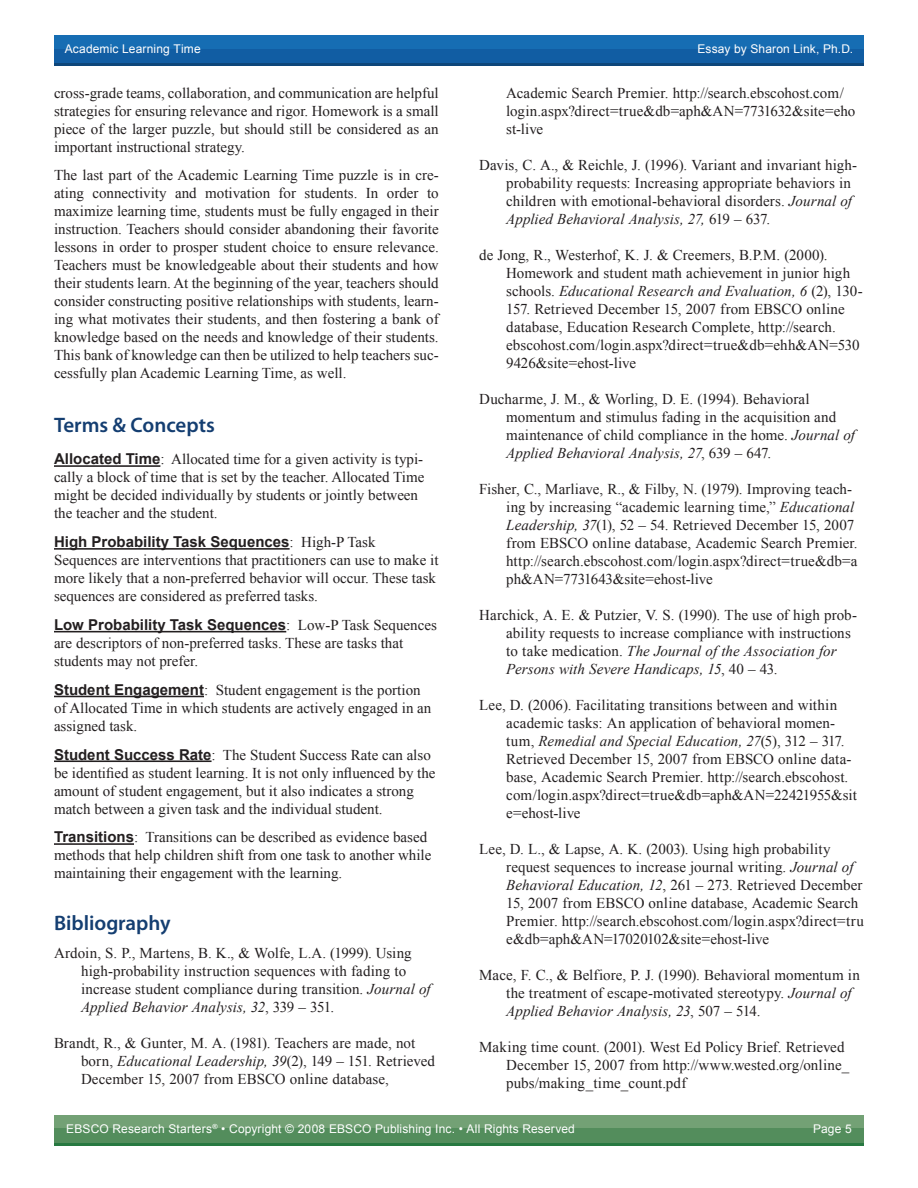
<style>
.page{position:relative;width:918px;height:1188px;background:#fff}
.page>*{position:absolute;margin:0;border:0;box-sizing:border-box;transform-origin:0 0}
.Body_Text_Header{font:600 21px "Myriad Pro";color:#143e71}
.Bibliography_Body_Te{font:15px/18px "Times New Roman";letter-spacing:.005em;color:#231f20}
.Body_Text_Subheader{font:15px/18px "Times New Roman";color:#231f20}
.Body_Text{font:15px/18px "Times New Roman";color:#231f20;text-align:justify}
.t1{font:12px "Arial";letter-spacing:.01em;color:#fff}
.s1{font-family:"Arial";font-weight:700}
.s2{font-style:italic}
</style>
<div class="page">
<div style="left:54px;top:36px;width:810px;height:14px;background:#166db3"></div>
<div style="left:54px;top:49px;width:810px;height:14px;background:#115da3"></div>
<hr style="left:54px;top:63px;width:810px;height:3px;background:#0d467a">
<div style="left:54px;top:1115px;width:810px;height:15px;background:#73a175"></div>
<div style="left:54px;top:1129px;width:810px;height:14px;background:#538d5c"></div>
<hr style="left:54px;top:1143px;width:810px;height:3px;background:#277941">
<hr style="left:54px;top:465px;width:106px;height:2px;background:#231f20">
<hr style="left:54px;top:548px;width:236px;height:2px;background:#231f20">
<hr style="left:54px;top:631px;width:232px;height:1px;background:#231f20">
<hr style="left:54px;top:696px;width:150px;height:1px;background:#231f20">
<hr style="left:54px;top:760px;width:158px;height:2px;background:#231f20">
<hr style="left:54px;top:843px;width:80px;height:2px;background:#231f20">
<p class="t1" style="left:65px;top:41px;width:137px">Academic Learning Time</p>
<p class="t1" style="left:697px;top:41px;width:157px">Essay by Sharon Link, Ph.D.</p>
<p class="Body_Text" style="left:54px;top:84px;width:386px">cross-grade teams, collaboration, and communication are helpful strategies for ensuring relevance and rigor. Homework is a small piece of the larger puzzle, but should still be considered as an important instructional strategy.</p>
<p class="Body_Text" style="left:54px;top:166px;width:386px">The last part of the Academic Learning Time puzzle is in cre&shy;ating connectivity and motivation for students. In order to maximize learning time, students must be fully engaged in their instruction. Teachers should consider abandoning their favorite lessons in order to prosper student choice to ensure relevance.<br>Teachers must be knowledgeable about their students and how their students learn. At the beginning of the year, teachers should consider constructing positive relationships with students, learn&shy;ing what motivates their students, and then fostering a bank of knowledge based on the needs and knowledge of their students.<br>This bank of knowledge can then be utilized to help teachers suc&shy;cessfully plan Academic Learning Time, as well.</p>
<p class="Body_Text_Header" style="left:54px;top:412px;width:162px">Terms &amp; Concepts</p>
<p class="Body_Text_Subheader" style="left:54px;top:450px;width:372px"><span class="s1">Allocated Time</span>: Allocated time for a given activity is typi&shy;cally a block of time that is set by the teacher. Allocated Time might be decided individually by students or jointly between the teacher and the student.</p>
<p class="Body_Text_Subheader" style="left:54px;top:533px;width:386px"><span class="s1">High Probability Task Sequences</span>: High-P Task Sequences are interventions that practitioners can use to make it more likely that a non-preferred behavior will occur. These task sequences are considered as preferred tasks.</p>
<p class="Body_Text_Subheader" style="left:54px;top:616px;width:384px"><span class="s1">Low Probability Task Sequences</span>: Low-P Task Sequences are descriptors of non-preferred tasks. These are tasks that students may not prefer.</p>
<p class="Body_Text_Subheader" style="left:54px;top:681px;width:379px"><span class="s1">Student Engagement</span>: Student engagement is the portion of Allocated Time in which students are actively engaged in an assigned task.</p>
<p class="Body_Text_Subheader" style="left:54px;top:745px;width:383px"><span class="s1">Student Success Rate</span>: The Student Success Rate can also be identified as student learning. It is not only influenced by the amount of student engagement, but it also indicates a strong match between a given task and the individual student.</p>
<p class="Body_Text_Subheader" style="left:54px;top:828px;width:379px"><span class="s1">Transitions</span>: Transitions can be described as evidence based methods that help children shift from one task to another while maintaining their engagement with the learning.</p>
<p class="Body_Text_Header" style="left:54px;top:909px;width:118px">Bibliography</p>
<p class="Bibliography_Body_Te" style="left:81px;top:943px;width:351px;text-indent:-27px">Ardoin, S. P., Martens, B. K., &amp; Wolfe, L.A. (1999). Using high-probability instruction sequences with fading to increase student compliance during transition. <span class="s2">Journal of Applied Behavior Analysis, 32</span>, 339 – 351.</p>
<p class="Bibliography_Body_Te" style="left:81px;top:1033px;width:356px;text-indent:-27px">Brandt, R., &amp; Gunter, M. A. (1981). Teachers are made, not born, <span class="s2">Educational Leadership, 39</span>(2), 149 – 151. Retrieved<br>December 15, 2007 from EBSCO online database,</p>
<p class="Bibliography_Body_Te" style="left:506px;top:84px;width:351px">Academic Search Premier. http://search.ebscohost.com/ login.aspx?direct=true&amp;db=aph&amp;AN=7731632&amp;site=eho st-live</p>
<p class="Bibliography_Body_Te" style="left:506px;top:156px;width:352px;text-indent:-27px">Davis, C. A., &amp; Reichle, J. (1996). Variant and invariant high&shy;probability requests: Increasing appropriate behaviors in children with emotional-behavioral disorders. <span class="s2">Journal of Applied Behavioral Analysis, 27,</span> 619 – 637.</p>
<p class="Bibliography_Body_Te" style="left:506px;top:246px;width:358px;text-indent:-27px">de Jong, R., Westerhof, K. J. &amp; Creemers, B.P.M. (2000).<br>Homework and student math achievement in junior high schools. <span class="s2">Educational Research and Evaluation, 6</span> (2), 130- 157. Retrieved December 15, 2007 from EBSCO online database, Education Research Complete, http://search. ebscohost.com/login.aspx?direct=true&amp;db=ehh&amp;AN=530<br>9426&amp;site=ehost-live</p>
<p class="Bibliography_Body_Te" style="left:506px;top:390px;width:350px;text-indent:-27px">Ducharme, J. M., &amp; Worling, D. E. (1994). Behavioral momentum and stimulus fading in the acquisition and maintenance of child compliance in the home. <span class="s2">Journal of Applied Behavioral Analysis, 27</span>, 639 – 647.</p>
<p class="Bibliography_Body_Te" style="left:506px;top:480px;width:353px;text-indent:-27px">Fisher, C., Marliave, R., &amp; Filby, N. (1979). Improving teach&shy;ing by increasing “academic learning time,” <span class="s2">Educational Leadership, 37</span>(1), 52 – 54. Retrieved December 15, 2007 from EBSCO online database, Academic Search Premier. http://search.ebscohost.com/login.aspx?direct=true&amp;db=a ph&amp;AN=7731643&amp;site=ehost-live</p>
<p class="Bibliography_Body_Te" style="left:506px;top:606px;width:352px;text-indent:-27px">Harchick, A. E. &amp; Putzier, V. S. (1990). The use of high prob&shy;ability requests to increase compliance with instructions to take medication. <span class="s2">The Journal of the Association for Persons with Severe Handicaps, 15</span>, 40 – 43.</p>
<p class="Bibliography_Body_Te" style="left:506px;top:696px;width:352px;text-indent:-27px">Lee, D. (2006). Facilitating transitions between and within academic tasks: An application of behavioral momen&shy;tum, <span class="s2">Remedial and Special Education, 27</span>(5), 312 – 317.<br>Retrieved December 15, 2007 from EBSCO online data&shy;base, Academic Search Premier. http://search.ebscohost. com/login.aspx?direct=true&amp;db=aph&amp;AN=22421955&amp;sit e=ehost-live</p>
<p class="Bibliography_Body_Te" style="left:506px;top:840px;width:359px;text-indent:-27px">Lee, D. L., &amp; Lapse, A. K. (2003). Using high probability request sequences to increase journal writing. <span class="s2">Journal of Behavioral Education, 12</span>, 261 – 273. Retrieved December 15, 2007 from EBSCO online database, Academic Search Premier. http://search.ebscohost.com/login.aspx?direct=tru e&amp;db=aph&amp;AN=17020102&amp;site=ehost-live</p>
<p class="Bibliography_Body_Te" style="left:506px;top:966px;width:355px;text-indent:-27px">Mace, F. C., &amp; Belfiore, P. J. (1990). Behavioral momentum in the treatment of escape-motivated stereotypy. <span class="s2">Journal of<br>Applied Behavior Analysis, 23</span>, 507 – 514.</p>
<p class="Bibliography_Body_Te" style="left:506px;top:1038px;width:345px;text-indent:-27px">Making time count. (2001). West Ed Policy Brief. Retrieved<br>December 15, 2007 from http://www.wested.org/online_ pubs/making_time_count.pdf</p>
<p class="t1" style="left:66px;top:1121px;width:510px">EBSCO Research Starters<sup>®</sup> • Copyright © 2008 EBSCO Publishing Inc. • All Rights Reserved</p>
<p class="t1" style="left:813px;top:1121px;width:40px">Page 5</p>
</div>
